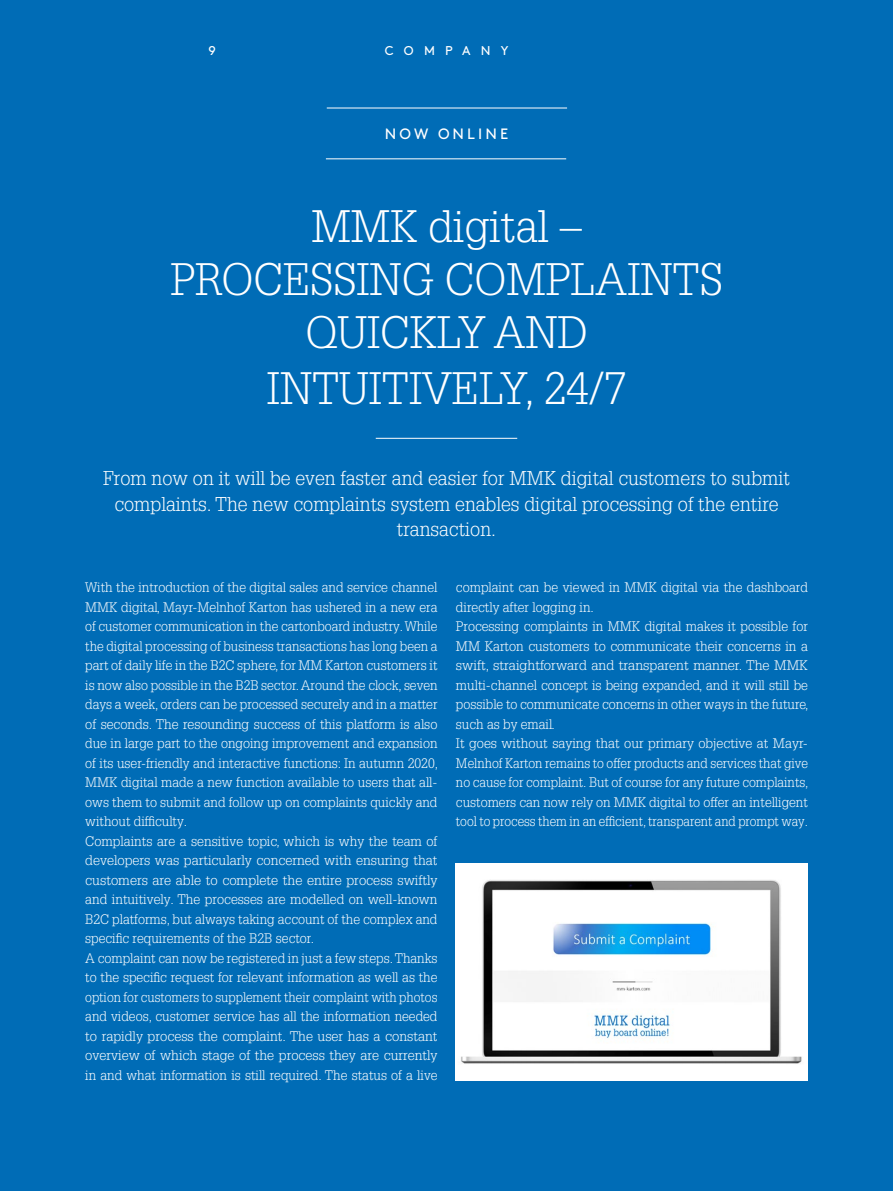
<style>
.page{position:relative;width:893px;height:1191px;background:#006cb6}
.page>*{position:absolute;margin:0;border:0;box-sizing:border-box;transform-origin:0 0}
.t1{font:300 44.4px/54.2px "Glypha LT Pro";color:#fff;text-align:center}
.t2{font:300 19.5px/25.5px "Glypha LT Pro";color:#fff;text-align:center}
.t3{font:15px "Brown Regular Alt";letter-spacing:.205em;color:#fff}
.t4{font:300 13.5px/19.5px "Glypha LT Pro";color:#fff}
.t5{font:12.75px "Brown Regular Alt";letter-spacing:.805em;color:#fff}
</style>
<div class="page">
<div style="left:455px;top:863px;width:353px;height:217px;background:#fff"></div>
<img style="left:461px;top:880px;width:341px;height:184px">
<hr style="left:326px;top:159px;width:240px;height:1px;background:#fff">
<hr style="left:327px;top:108px;width:240px;height:1px;background:#fff">
<hr style="left:376px;top:438px;width:141px;height:1px;background:#fff">
<p class="t5" style="left:209px;top:40px;width:9px">9</p>
<p class="t5" style="left:385px;top:40px;width:125px">COMPANY</p>
<p class="t3" style="left:385px;top:122px;width:125px">NOW ONLINE</p>
<h1 class="t1" style="left:171px;top:200px;width:554px">MMK digital –<br>PROCESSING COMPLAINTS<br>QUICKLY AND<br>INTUITIVELY, 24/7</h1>
<h2 class="t2" style="left:103px;top:466px;width:688px">From now on it will be even faster and easier for MMK digital customers to submit complaints. The new complaints system enables digital processing of the entire transaction.</h2>
<p class="t4" style="left:85px;top:578px;width:354px">With the introduction of the digital sales and service channel MMK digital, Mayr-Melnhof Karton has ushered in a new era of customer communication in the cartonboard industry. While the digital processing of business transactions has long been a part of daily life in the B2C sphere, for MM Karton customers it is now also possible in the B2B sector. Around the clock, seven days a week, orders can be processed securely and in a matter of seconds. The resounding success of this platform is also due in large part to the ongoing improvement and expansion of its user-friendly and interactive functions: In autumn 2020, MMK digital made a new function available to users that all&shy;ows them to submit and follow up on complaints quickly and without difficulty.<br>Complaints are a sensitive topic, which is why the team of developers was particularly concerned with ensuring that customers are able to complete the entire process swiftly and intuitively. The processes are modelled on well-known B2C platforms, but always taking account of the complex and specific requirements of the B2B sector.<br>A complaint can now be registered in just a few steps. Thanks to the specific request for relevant information as well as the option for customers to supplement their complaint with photos and videos, customer service has all the information needed to rapidly process the complaint. The user has a constant overview of which stage of the process they are currently in and what information is still required. The status of a live</p>
<p class="t4" style="left:456px;top:578px;width:354px">complaint can be viewed in MMK digital via the dashboard directly after logging in.<br>Processing complaints in MMK digital makes it possible for MM Karton customers to communicate their concerns in a swift, straightforward and transparent manner. The MMK multi-channel concept is being expanded, and it will still be possible to communicate concerns in other ways in the future, such as by email.<br>It goes without saying that our primary objective at Mayr-Melnhof Karton remains to offer products and services that give no cause for complaint. But of course for any future complaints, customers can now rely on MMK digital to offer an intelligent tool to process them in an efficient, transparent and prompt way.</p>
</div>
